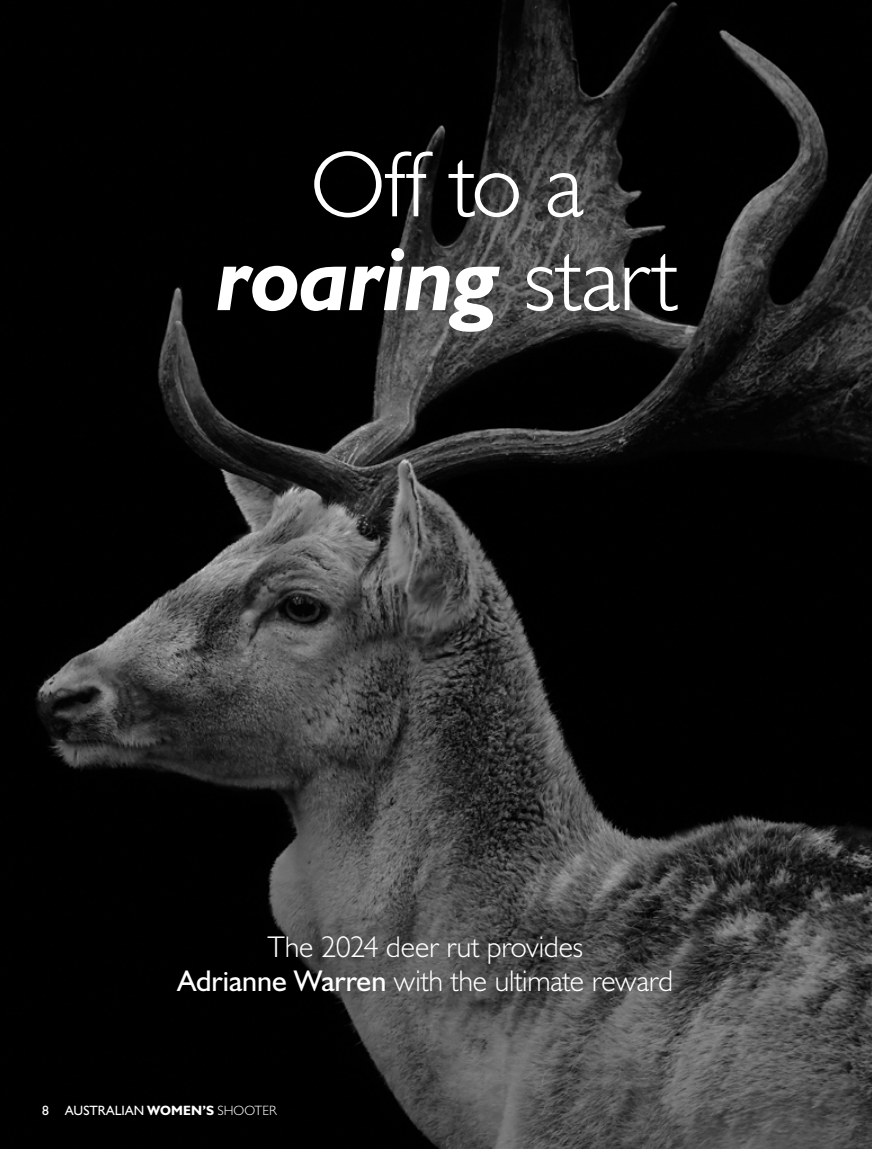
<style>
.page{position:relative;width:872px;height:1149px;background:#fff}
.page>*{position:absolute;margin:0;border:0;box-sizing:border-box;transform-origin:0 0}
.t1{font:300 93.75px/93.8px "Humanist 521 BT";color:#fff;text-align:center}
.t2{font:300 30px/34.5px "Humanist 521 BT";letter-spacing:-.005em;color:#fff;text-align:center}
.t3{font:13.5px "Humanist 521 BT";letter-spacing:.01em;color:#fff}
.s1{font-weight:700;font-style:italic}
.s2{font-weight:400}
.s3{font-weight:700}
.s4{font-weight:300}
</style>
<div class="page">
<img style="left:0;top:0;width:872px;height:1148px">
<h1 class="t1" style="left:217px;top:136px;width:462px">Off to a <span class="s1">roaring</span> start</h1>
<p class="t2" style="left:177px;top:928px;width:497px">The 2024 deer rut provides<br><span class="s2">Adrianne Warren</span> with the ultimate reward</p>
<p class="t3" style="left:42px;top:1102px;width:236px">8 AUSTRALIAN <span class="s3">WOMEN’S</span> <span class="s4">SHOOTER</span></p>
</div>
